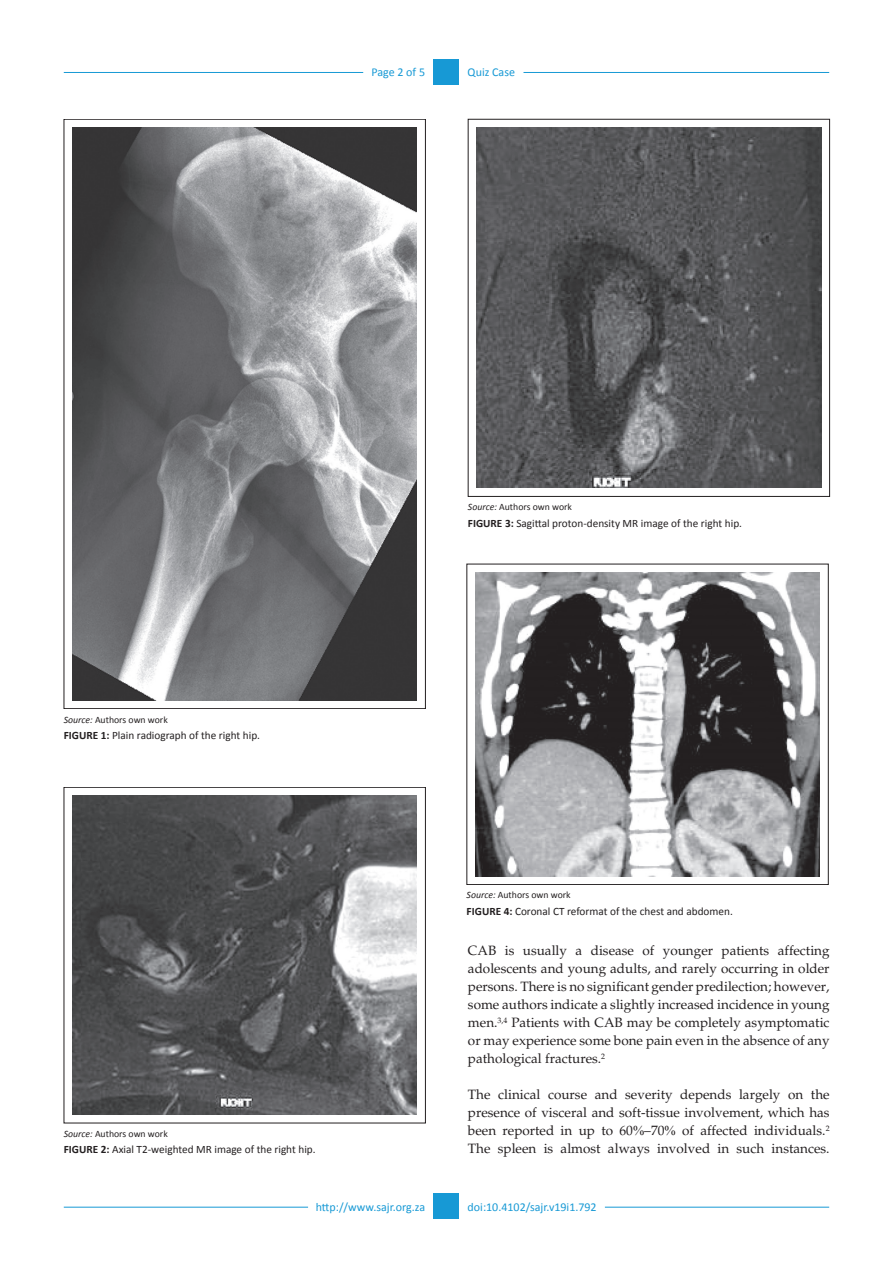
<style>
.page{position:relative;width:893px;height:1263px;background:#fff}
.page>*{position:absolute;margin:0;border:0;box-sizing:border-box;transform-origin:0 0}
.Text{font:13.5px/18px "Palatino";color:#231f20;text-align:justify}
.RRH_Bottom{font:12px "Calibri";color:#1799d5}
.LRH_Bottom{font:12px "Calibri";color:#1799d5}
.LRH{font:12px "Calibri";letter-spacing:-.005em;color:#1799d5}
.RRH{font:12px "Calibri";color:#1799d5}
.Figure_caption{font:11.25px "Calibri";color:#231f20}
.Fig_source{font:9.75px "Calibri";color:#231f20}
.s1{font-style:italic}
.s2{font-weight:700}
.s3{font-family:"Times New Roman"}
</style>
<div class="page">
<hr style="left:64px;top:1207px;width:244px;height:1px;background:#1799d5">
<hr style="left:605px;top:1207px;width:224px;height:1px;background:#1799d5">
<div style="left:434px;top:1193px;width:25px;height:26px;background:#1799d5"></div>
<div style="left:434px;top:59px;width:25px;height:26px;background:#1799d5"></div>
<hr style="left:64px;top:72px;width:299px;height:1px;background:#1799d5">
<hr style="left:523px;top:72px;width:306px;height:1px;background:#1799d5">
<img style="left:72px;top:128px;width:345px;height:572px">
<div style="left:64px;top:787px;width:362px;height:336px;border:1px solid #231f20"></div>
<img style="left:72px;top:796px;width:345px;height:319px">
<img style="left:477px;top:128px;width:344px;height:360px">
<div style="left:468px;top:119px;width:362px;height:378px;border:1px solid #231f20"></div>
<img style="left:475px;top:572px;width:345px;height:304px">
<p class="LRH" style="left:372px;top:65px;width:55px">Page 2 of 5</p>
<p class="RRH" style="left:468px;top:65px;width:49px">Quiz Case</p>
<p class="Fig_source" style="left:64px;top:713px;width:106px"><span class="s1">Source:</span> Authors own work</p>
<p class="Figure_caption" style="left:64px;top:728px;width:198px"><span class="s2">FIGURE 1:</span> Plain radiograph of the right hip.</p>
<p class="Fig_source" style="left:64px;top:1127px;width:106px"><span class="s1">Source:</span> Authors own work</p>
<p class="Figure_caption" style="left:64px;top:1143px;width:253px"><span class="s2">FIGURE 2:</span> Axial T2-weighted MR image of the right hip.</p>
<p class="Fig_source" style="left:468px;top:501px;width:106px"><span class="s1">Source:</span> Authors own work</p>
<p class="Figure_caption" style="left:468px;top:516px;width:276px"><span class="s2">FIGURE 3:</span> Sagittal proton-density MR image of the right hip.</p>
<p class="Fig_source" style="left:467px;top:889px;width:106px"><span class="s1">Source:</span> Authors own work</p>
<p class="Figure_caption" style="left:467px;top:904px;width:268px"><span class="s2">FIGURE 4:</span> Coronal CT reformat of the chest and abdomen.</p>
<p class="Text" style="left:468px;top:942px;width:363px">CAB is usually a disease of younger patients affecting adolescents and young adults, and rarely occurring in older persons. There is no significant gender predilection; however, some authors indicate a slightly increased incidence in young men.<sup>3,4</sup> Patients with CAB may be completely asymptomatic or may experience some bone pain even in the absence of any pathological fractures.<sup>2</sup></p>
<p class="Text" style="left:468px;top:1086px;width:363px">The clinical course and severity depends largely on the presence of visceral and soft-tissue involvement, which has been reported in up to 60<span class="s3">%</span>–70<span class="s3">%</span> of affected individuals.<sup>2<br></sup>The spleen is almost always involved in such instances.</p>
<p class="LRH_Bottom" style="left:316px;top:1200px;width:111px">http://www.sajr.org.za</p>
<p class="RRH_Bottom" style="left:468px;top:1200px;width:131px">doi:10.4102/sajr.v19i1.792</p>
</div>
